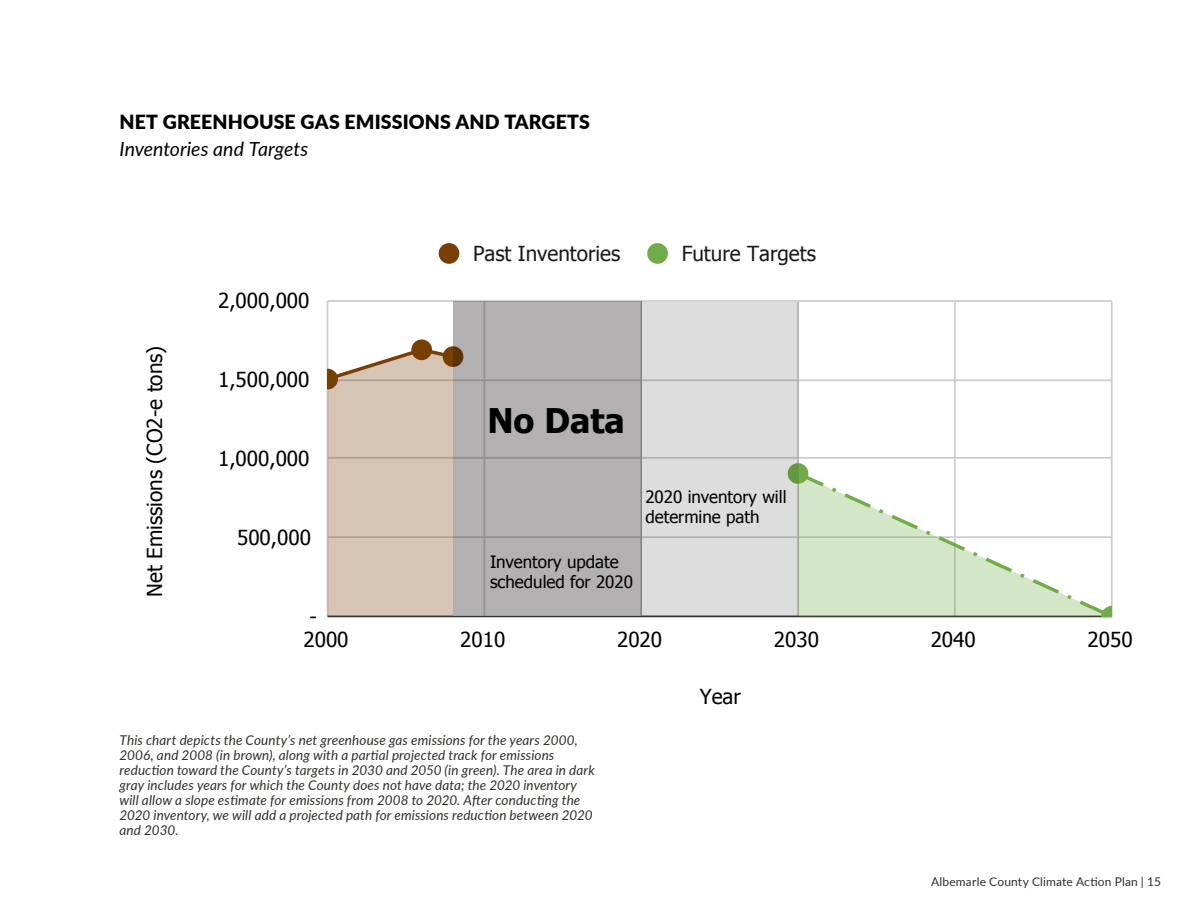
<style>
.page{position:relative;width:1188px;height:918px;background:#fff}
.page>*{position:absolute;margin:0;border:0;box-sizing:border-box;transform-origin:0 0}
.t1{font:700 33.9px "Tahoma";color:#000}
.t2{font:20.7px "Tahoma";color:#000}
.t3{font:20.7px "Tahoma";color:#1a1a1a}
.Content_Section_Titl{font:900 19.5px "Lato";letter-spacing:.005em;color:#000}
.Content_Section_Titl-2{font:italic 19.5px "Lato";color:#000}
.t4{font:16.95px/20.4px "Tahoma";color:#000}
.t5{font:italic 13.5px/15px "Lato";letter-spacing:.01em;color:#312e2a}
.t6{font:12px "Lato";letter-spacing:.015em;color:#312e2a}
</style>
<div class="page">
<hr style="left:327px;top:301px;width:1px;height:315px;background:#ccc">
<hr style="left:483px;top:301px;width:2px;height:315px;background:#ccc">
<hr style="left:640px;top:301px;width:2px;height:315px;background:#ccc">
<hr style="left:954px;top:301px;width:2px;height:315px;background:#ccc">
<hr style="left:1111px;top:301px;width:2px;height:315px;background:#ccc">
<hr style="left:328px;top:616px;width:784px;height:1px;background:#333">
<hr style="left:328px;top:457px;width:784px;height:2px;background:#ccc">
<hr style="left:328px;top:379px;width:784px;height:2px;background:#ccc">
<hr style="left:328px;top:300px;width:784px;height:2px;background:#ccc">
<svg style="left:799px;top:469px;width:312px;height:147px"></svg>
<svg style="left:328px;top:346px;width:129px;height:270px;background:#d5c4b3"></svg>
<div style="left:411px;top:339px;width:21px;height:21px;background:#783f04;border-radius:50%"></div>
<div style="left:443px;top:346px;width:20px;height:21px;background:#783f04;border-radius:50%"></div>
<div style="left:788px;top:463px;width:20px;height:21px;background:#70ad47;border-radius:50%"></div>
<svg style="left:1101px;top:606px;width:11px;height:10px"></svg>
<div style="left:439px;top:243px;width:20px;height:21px;background:#783f04;border-radius:50%"></div>
<div style="left:647px;top:243px;width:21px;height:21px;background:#70ad47;border-radius:50%"></div>
<div style="left:453px;top:301px;width:189px;height:314px;background:#b2b0b1"></div>
<div style="left:641px;top:302px;width:158px;height:314px;background:#dedddd"></div>
<p class="Content_Section_Titl" style="left:120px;top:108px;width:472px">NET GREENHOUSE GAS EMISSIONS AND TARGETS</p>
<p class="Content_Section_Titl-2" style="left:120px;top:135px;width:190px">Inventories and Targets</p>
<h2 class="t2" style="left:141px;top:597px;width:253px;rotate:-90deg">Net Emissions (CO2-e tons)</h2>
<h2 class="t2" style="left:218px;top:287px;width:93px">2,000,000</h2>
<h2 class="t2" style="left:218px;top:366px;width:93px">1,500,000</h2>
<h2 class="t2" style="left:218px;top:445px;width:93px">1,000,000</h2>
<h2 class="t2" style="left:237px;top:524px;width:75px">500,000</h2>
<h2 class="t2" style="left:309px;top:603px;width:9px">-</h2>
<h2 class="t3" style="left:473px;top:240px;width:149px">Past Inventories</h2>
<h2 class="t3" style="left:682px;top:240px;width:136px">Future Targets</h2>
<h1 class="t1" style="left:487px;top:397px;width:139px">No Data</h1>
<p class="t4" style="left:490px;top:551px;width:145px">Inventory update scheduled for 2020</p>
<p class="t4" style="left:645px;top:486px;width:143px">2020 inventory will determine path</p>
<h2 class="t2" style="left:303px;top:626px;width:47px">2000</h2>
<h2 class="t2" style="left:460px;top:626px;width:47px">2010</h2>
<h2 class="t2" style="left:617px;top:626px;width:47px">2020</h2>
<h2 class="t2" style="left:774px;top:626px;width:47px">2030</h2>
<h2 class="t2" style="left:931px;top:626px;width:47px">2040</h2>
<h2 class="t2" style="left:1088px;top:626px;width:47px">2050</h2>
<h2 class="t2" style="left:700px;top:683px;width:43px">Year</h2>
<p class="t5" style="left:120px;top:732px;width:477px">This chart depicts the County’s net greenhouse gas emissions for the years 2000, 2006, and 2008 (in brown), along with a partial projected track for emissions reduction toward the County’s targets in 2030 and 2050 (in green). The area in dark gray includes years for which the County does not have data; the 2020 inventory will allow a slope estimate for emissions from 2008 to 2020. After conducting the 2020 inventory, we will add a projected path for emissions reduction between 2020 and 2030.</p>
<p class="t6" style="left:931px;top:873px;width:231px">Albemarle County Climate Action Plan | 15</p>
</div>
